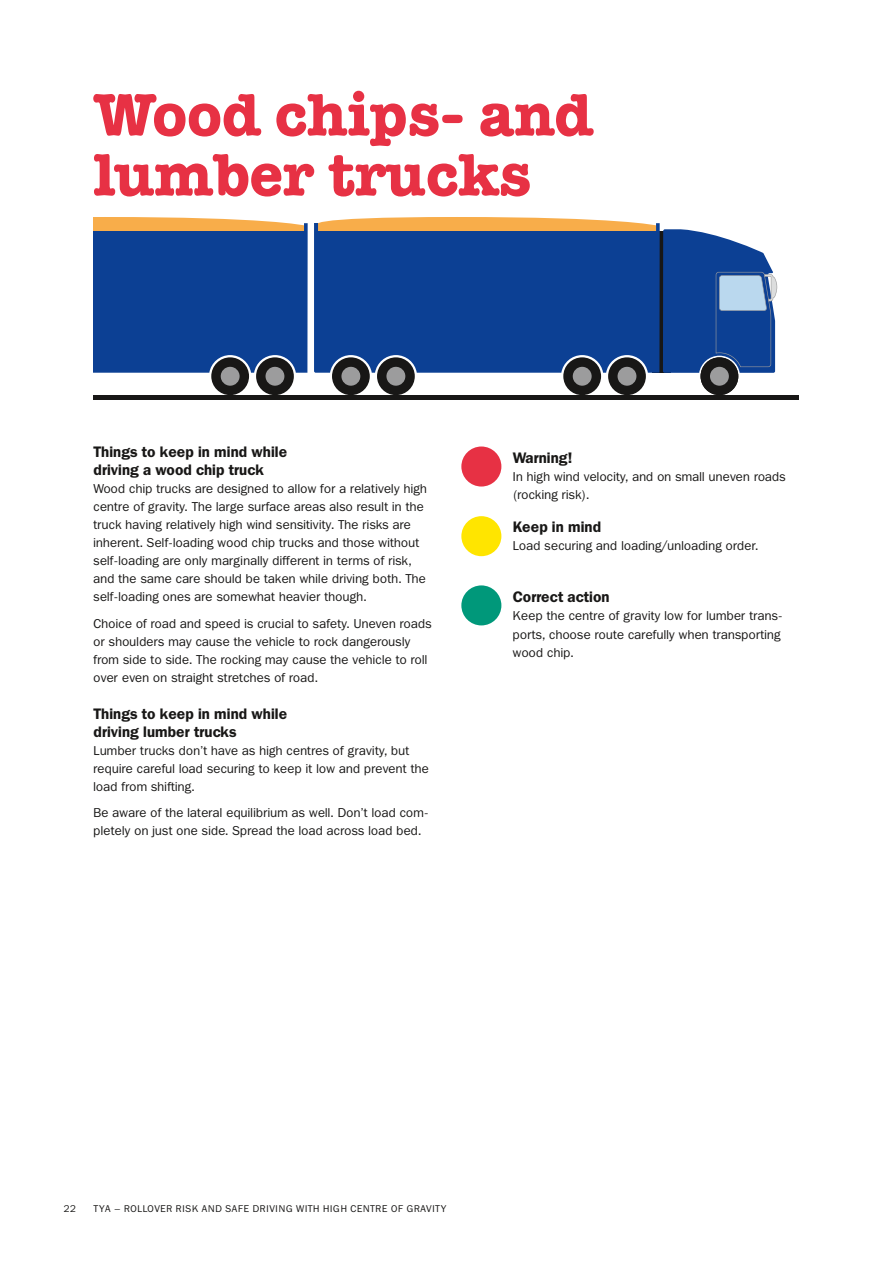
<style>
.page{position:relative;width:893px;height:1263px;background:#fff}
.page>*{position:absolute;margin:0;border:0;box-sizing:border-box;transform-origin:0 0}
.t1{font:700 60px/60px "American Typewriter Std";color:#e73144}
.t2{font:15px/18px "Franklin ITC Demi";letter-spacing:.005em;color:#181716}
.t3{font:12.75px/18px "Franklin ITC Book";letter-spacing:.025em;color:#181716}
.t4{font:9.75px "Franklin ITC Book";letter-spacing:.075em;color:#181716}
</style>
<div class="page">
<div style="left:461px;top:446px;width:40px;height:40px;background:#e73144;border-radius:50%"></div>
<div style="left:461px;top:516px;width:40px;height:40px;background:#ffe500;border-radius:50%"></div>
<div style="left:461px;top:585px;width:40px;height:40px;background:#00987a;border-radius:50%"></div>
<hr style="left:94px;top:395px;width:705px;height:4px;background:#181716">
<svg style="left:652px;top:231px;width:18px;height:142px"></svg>
<div style="left:700px;top:357px;width:38px;height:38px;background:#181716;border-radius:50%"></div>
<div style="left:710px;top:367px;width:19px;height:19px;background:#9c9c9d;border-radius:50%"></div>
<svg style="left:663px;top:229px;width:114px;height:144px;background:#3862a4"></svg>
<div style="left:608px;top:357px;width:38px;height:38px;background:#181716;border-radius:50%"></div>
<div style="left:618px;top:367px;width:18px;height:19px;background:#9c9c9d;border-radius:50%"></div>
<div style="left:563px;top:357px;width:38px;height:38px;background:#181716;border-radius:50%"></div>
<div style="left:573px;top:367px;width:19px;height:19px;background:#9c9c9d;border-radius:50%"></div>
<div style="left:377px;top:357px;width:38px;height:38px;background:#181716;border-radius:50%"></div>
<div style="left:386px;top:367px;width:19px;height:19px;background:#9c9c9d;border-radius:50%"></div>
<div style="left:332px;top:357px;width:38px;height:38px;background:#181716;border-radius:50%"></div>
<div style="left:341px;top:367px;width:19px;height:19px;background:#9c9c9d;border-radius:50%"></div>
<div style="left:256px;top:357px;width:38px;height:38px;background:#181716;border-radius:50%"></div>
<div style="left:266px;top:367px;width:18px;height:19px;background:#9c9c9d;border-radius:50%"></div>
<div style="left:211px;top:357px;width:38px;height:38px;background:#181716;border-radius:50%"></div>
<div style="left:221px;top:367px;width:19px;height:19px;background:#9c9c9d;border-radius:50%"></div>
<svg style="left:94px;top:217px;width:562px;height:156px;background:#264d8e"></svg>
<h1 class="t1" style="left:94px;top:85px;width:501px">Wood chips- and lumber trucks</h1>
<p class="t2" style="left:94px;top:443px;width:195px">Things to keep in mind while driving a wood chip truck</p>
<p class="t3" style="left:94px;top:480px;width:335px">Wood chip trucks are designed to allow for a relatively high centre of gravity. The large surface areas also result in the truck having relatively high wind sensitivity. The risks are inherent. Self-loading wood chip trucks and those without self-loading are only marginally different in terms of risk, and the same care should be taken while driving both. The self-loading ones are somewhat heavier though.</p>
<p class="t3" style="left:94px;top:614px;width:339px">Choice of road and speed is crucial to safety. Uneven roads or shoulders may cause the vehicle to rock dangerously from side to side. The rocking may cause the vehicle to roll over even on straight stretches of road.</p>
<p class="t2" style="left:94px;top:705px;width:195px">Things to keep in mind while driving lumber trucks</p>
<p class="t3" style="left:94px;top:742px;width:337px">Lumber trucks don’t have as high centres of gravity, but require careful load securing to keep it low and prevent the load from shifting.</p>
<p class="t3" style="left:94px;top:804px;width:336px">Be aware of the lateral equilibrium as well. Don’t load com&shy;pletely on just one side. Spread the load across load bed.</p>
<p class="t2" style="left:513px;top:449px;width:60px">Warning!</p>
<p class="t3" style="left:513px;top:468px;width:274px">In high wind velocity, and on small uneven roads (rocking risk).</p>
<p class="t2" style="left:513px;top:518px;width:90px">Keep in mind</p>
<p class="t3" style="left:513px;top:537px;width:247px">Load securing and loading/unloading order.</p>
<p class="t2" style="left:513px;top:589px;width:98px">Correct action</p>
<p class="t3" style="left:513px;top:607px;width:271px">Keep the centre of gravity low for lumber trans&shy;ports, choose route carefully when transporting wood chip.</p>
<p class="t4" style="left:64px;top:1203px;width:14px">22</p>
<p class="t4" style="left:94px;top:1203px;width:354px">TYA – ROLLOVER RISK AND SAFE DRIVING WITH HIGH CENTRE OF GRAVITY</p>
</div>
